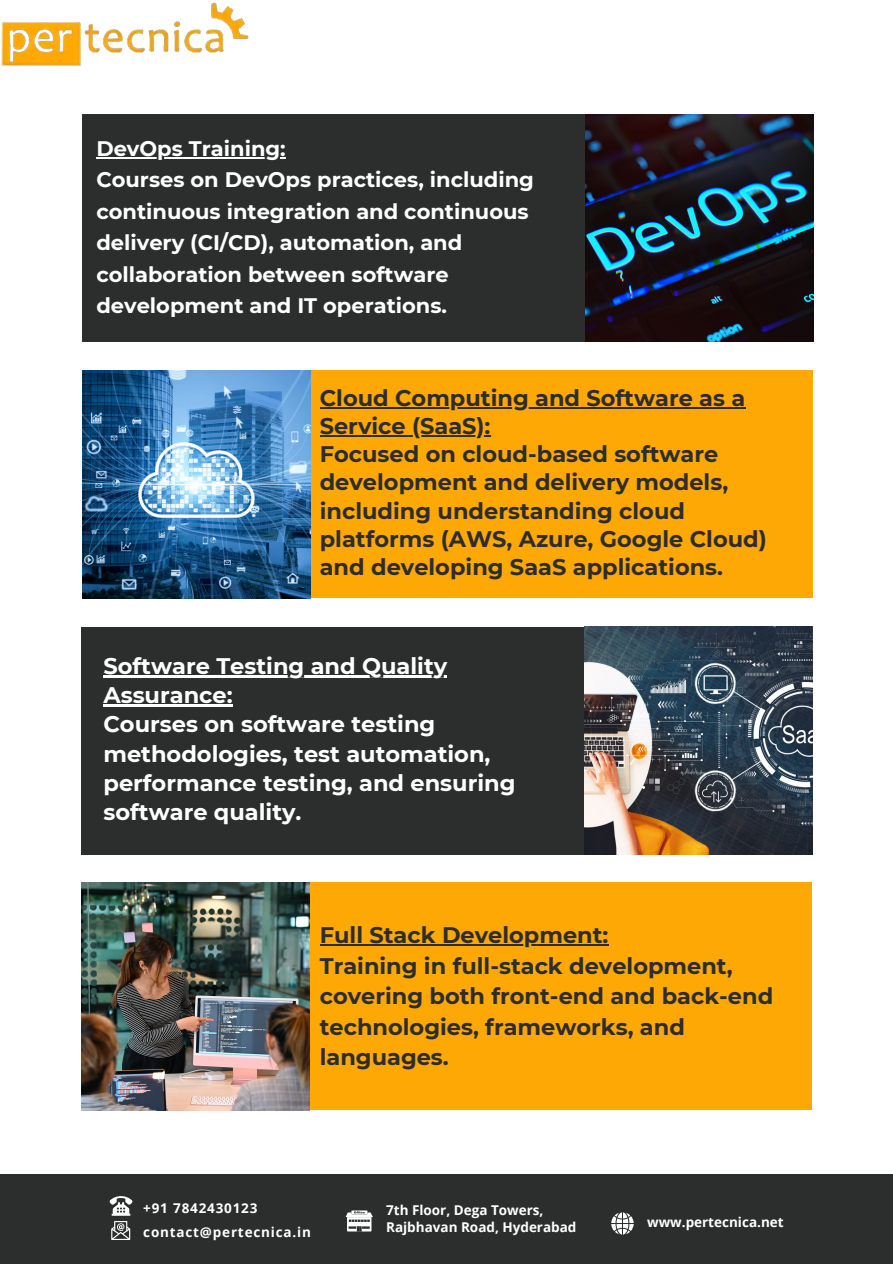
<style>
.page{position:relative;width:893px;height:1264px;background:#fff}
.page>*{position:absolute;margin:0;border:0;box-sizing:border-box;transform-origin:0 0}
.t1{font:700 22.5px/28.2px "Montserrat";color:#2c2d2d}
.t2{font:700 22.5px/29.2px "Montserrat";color:#fff}
.t3{font:700 21px/31.5px "Montserrat";color:#fff}
.t4{font:700 13.5px "Open Sans";color:#fff}
.t5{font:700 13.5px "Open Sans";letter-spacing:.06em;color:#fff}
</style>
<div class="page">
<img style="left:1px;top:2px;width:248px;height:65px">
<div style="left:103px;top:370px;width:710px;height:228px;background:#fea806"></div>
<img style="left:82px;top:370px;width:228px;height:228px">
<div style="left:82px;top:114px;width:609px;height:228px;background:#2c2d2d"></div>
<img style="left:585px;top:114px;width:228px;height:228px">
<div style="left:102px;top:882px;width:710px;height:228px;background:#fea806"></div>
<img style="left:81px;top:882px;width:228px;height:228px">
<div style="left:81px;top:626px;width:609px;height:228px;background:#2c2d2d"></div>
<img style="left:584px;top:626px;width:228px;height:228px">
<div style="left:0;top:1174px;width:892px;height:89px;background:#2c2d2d"></div>
<svg style="left:611px;top:1212px;width:22px;height:22px"></svg>
<svg style="left:345px;top:1210px;width:27px;height:21px"></svg>
<svg style="left:110px;top:1196px;width:22px;height:43px"></svg>
<hr style="left:96px;top:157px;width:190px;height:1px;background:#fff">
<hr style="left:320px;top:407px;width:425px;height:1px;background:#2c2d2d">
<hr style="left:320px;top:435px;width:170px;height:1px;background:#2c2d2d">
<hr style="left:103px;top:675px;width:344px;height:2px;background:#fff">
<hr style="left:103px;top:704px;width:130px;height:2px;background:#fff">
<hr style="left:320px;top:944px;width:288px;height:1px;background:#2c2d2d">
<p class="t3" style="left:96px;top:133px;width:191px">DevOps Training:</p>
<p class="t3" style="left:96px;top:164px;width:439px">Courses on DevOps practices, including continuous integration and continuous delivery (CI/CD), automation, and collaboration between software development and IT operations.</p>
<p class="t1" style="left:320px;top:384px;width:427px">Cloud Computing and Software as a<br>Service (SaaS):</p>
<p class="t1" style="left:320px;top:440px;width:448px">Focused on cloud-based software development and delivery models, including understanding cloud platforms (AWS, Azure, Google Cloud) and developing SaaS applications.</p>
<p class="t2" style="left:103px;top:651px;width:345px">Software Testing and Quality<br>Assurance:</p>
<p class="t2" style="left:103px;top:709px;width:413px">Courses on software testing methodologies, test automation, performance testing, and ensuring software quality.</p>
<p class="t1" style="left:320px;top:921px;width:290px">Full Stack Development:</p>
<p class="t1" style="left:320px;top:950px;width:455px;line-height:30.3px">Training in full-stack development, covering both front-end and back-end technologies, frameworks, and languages.</p>
<p class="t5" style="left:143px;top:1198px;width:116px">+91 7842430123</p>
<p class="t5" style="left:143px;top:1222px;width:169px">contact@pertecnica.in</p>
<p class="t4" style="left:386px;top:1200px;width:159px">7th Floor, Dega Towers,</p>
<p class="t4" style="left:386px;top:1217px;width:192px">Rajbhavan Road, Hyderabad</p>
<p class="t4" style="left:647px;top:1212px;width:138px">www.pertecnica.net</p>
</div>
